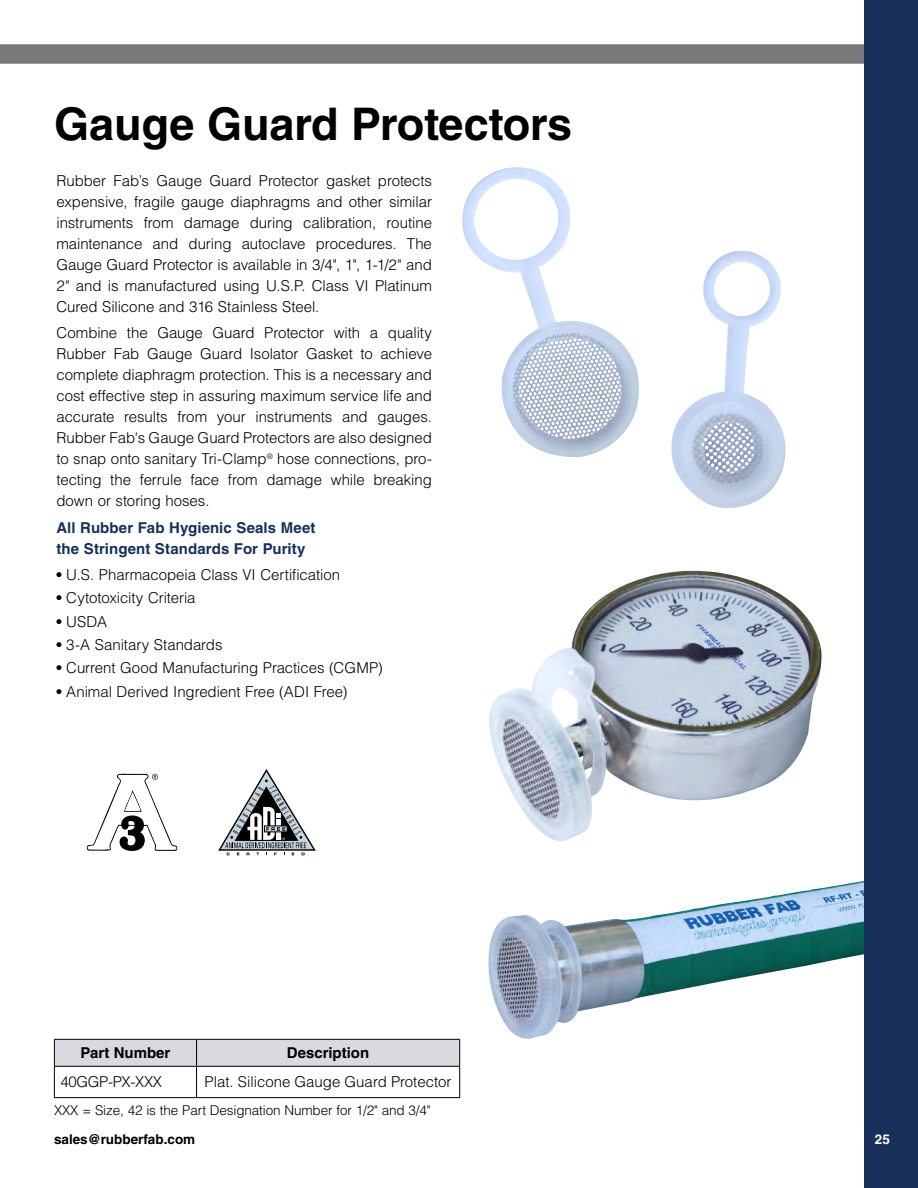
<style>
.page{position:relative;width:918px;height:1188px;background:#fff}
.page>*{position:absolute;margin:0;border:0;box-sizing:border-box;transform-origin:0 0}
.t1{font:700 45px "Helvetica LT Std";color:#000}
.t2{font:300 15px/21px "Helvetica LT Std";letter-spacing:-.005em;color:#000;text-align:justify}
.t3{font:700 15px/21px "Helvetica LT Std";letter-spacing:.005em;color:#17305a}
.t4{font:700 15px "Helvetica LT Std";color:#000}
.t5{font:300 13.5px "Helvetica LT Std";letter-spacing:-.01em;color:#000}
.t6{font:700 13.5px "Helvetica LT Std";color:#000}
.t7{font:700 13.5px "Helvetica LT Std";color:#fff}
.s1{font-weight:700}
</style>
<div class="page">
<div style="left:864px;top:0;width:54px;height:1188px;background:#17305a"></div>
<div style="left:0;top:44px;width:864px;height:20px;background:#78787a"></div>
<img style="left:488px;top:881px;width:376px;height:158px">
<img style="left:489px;top:571px;width:333px;height:270px">
<img style="left:462px;top:167px;width:177px;height:290px">
<img style="left:671px;top:251px;width:115px;height:257px">
<svg style="left:218px;top:769px;width:98px;height:86px"></svg>
<svg style="left:87px;top:774px;width:90px;height:77px"></svg>
<svg style="left:54px;top:1039px;width:406px;height:27px;background:#cfcfd5"></svg>
<hr style="left:54px;top:1066px;width:143px;height:1px;background:#000">
<hr style="left:54px;top:1067px;width:1px;height:30px;background:#000">
<hr style="left:197px;top:1066px;width:263px;height:1px;background:#000">
<hr style="left:196px;top:1067px;width:1px;height:30px;background:#000">
<hr style="left:459px;top:1067px;width:1px;height:30px;background:#000">
<hr style="left:54px;top:1097px;width:143px;height:1px;background:#000">
<hr style="left:197px;top:1097px;width:263px;height:1px;background:#000">
<h1 class="t1" style="left:54px;top:97px;width:520px">Gauge Guard Protectors</h1>
<p class="t2" style="left:56px;top:170px;width:377px">Rubber Fab’s Gauge Guard Protector gasket protects expensive, fragile gauge diaphragms and other similar instruments from damage during calibration, routine maintenance and during autoclave procedures. The Gauge Guard Protector is available in 3/4", 1", 1-1/2" and 2" and is manufactured using U.S.P. Class VI Platinum Cured Silicone and 316 Stainless Steel.</p>
<p class="t2" style="left:56px;top:322px;width:377px">Combine the Gauge Guard Protector with a quality Rubber Fab Gauge Guard Isolator Gasket to achieve complete diaphragm protection. This is a necessary and cost effective step in assuring maximum service life and accurate results from your instruments and gauges.<br>Rubber Fab's Gauge Guard Protectors are also designed to snap onto sanitary Tri-Clamp<sup>®</sup> hose connections, pro&shy;tecting the ferrule face from damage while breaking down or storing hoses.</p>
<p class="t3" style="left:56px;top:517px;width:261px">All Rubber Fab Hygienic Seals Meet the Stringent Standards For Purity</p>
<p class="t2" style="left:56px;top:564px;width:285px"><span class="s1">•</span> U.S. Pharmacopeia Class VI Certification</p>
<p class="t2" style="left:56px;top:587px;width:141px"><span class="s1">•</span> Cytotoxicity Criteria</p>
<p class="t2" style="left:56px;top:611px;width:52px"><span class="s1">•</span> USDA</p>
<p class="t2" style="left:56px;top:634px;width:168px"><span class="s1">•</span> 3-A Sanitary Standards</p>
<p class="t2" style="left:56px;top:657px;width:328px"><span class="s1">•</span> Current Good Manufacturing Practices (CGMP)</p>
<p class="t2" style="left:56px;top:681px;width:293px"><span class="s1">•</span> Animal Derived Ingredient Free (ADI Free)</p>
<p class="t4" style="left:81px;top:1044px;width:91px">Part Number</p>
<p class="t4" style="left:287px;top:1044px;width:84px">Description</p>
<p class="t2" style="left:60px;top:1071px;width:103px">40GGP-PX-XXX</p>
<p class="t2" style="left:205px;top:1071px;width:249px">Plat. Silicone Gauge Guard Protector</p>
<p class="t5" style="left:54px;top:1102px;width:378px">XXX = Size, 42 is the Part Designation Number for 1/2" and 3/4"</p>
<p class="t6" style="left:54px;top:1131px;width:143px">sales@rubberfab.com</p>
<p class="t7" style="left:875px;top:1131px;width:17px">25</p>
</div>
